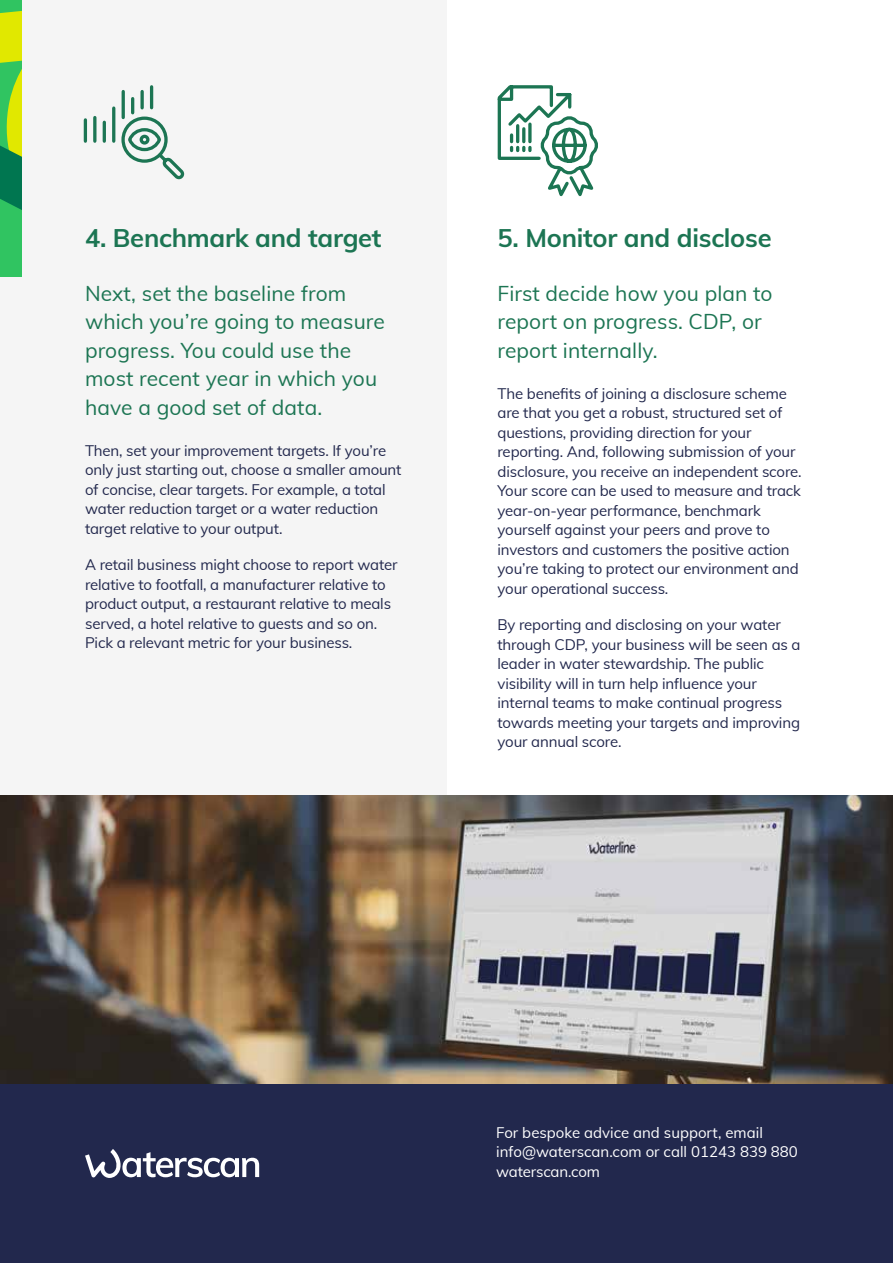
<style>
.page{position:relative;width:893px;height:1263px;background:#fff}
.page>*{position:absolute;margin:0;border:0;box-sizing:border-box;transform-origin:0 0}
.t1{font:700 25.5px "Muli";letter-spacing:-.01em;color:#1c7553}
.t2{font:21px/28.5px "Muli";letter-spacing:.005em;color:#1c7553}
.t3{font:15px/19.5px "Muli";letter-spacing:-.01em;color:#22284d}
.t4{font:15px/19.5px "Muli";color:#fff}
</style>
<div class="page">
<div style="left:0;top:0;width:446px;height:795px;background:#f5f5f5"></div>
<img style="left:0;top:795px;width:893px;height:289px">
<div style="left:0;top:0;width:21px;height:276px;background:#30c461"></div>
<svg style="left:0;top:11px;width:21px;height:199px"></svg>
<div style="left:0;top:1084px;width:893px;height:179px;background:#22284d"></div>
<svg style="left:85px;top:1149px;width:174px;height:29px"></svg>
<svg style="left:83px;top:85px;width:102px;height:95px"></svg>
<svg style="left:497px;top:85px;width:101px;height:112px"></svg>
<h1 class="t1" style="left:85px;top:219px;width:298px">4. Benchmark and target</h1>
<h2 class="t2" style="left:85px;top:278px;width:301px">Next, set the baseline from which you’re going to measure progress. You could use the most recent year in which you have a good set of data.</h2>
<p class="t3" style="left:85px;top:440px;width:318px">Then, set your improvement targets. If you’re only just starting out, choose a smaller amount of concise, clear targets. For example, a total water reduction target or a water reduction target relative to your output.</p>
<p class="t3" style="left:85px;top:554px;width:314px">A retail business might choose to report water relative to footfall, a manufacturer relative to product output, a restaurant relative to meals served, a hotel relative to guests and so on.<br>Pick a relevant metric for your business.</p>
<h1 class="t1" style="left:497px;top:219px;width:276px">5. Monitor and disclose</h1>
<h2 class="t2" style="left:497px;top:278px;width:277px">First decide how you plan to report on progress. CDP, or report internally.</h2>
<p class="t3" style="left:497px;top:383px;width:306px">The benefits of joining a disclosure scheme are that you get a robust, structured set of questions, providing direction for your reporting. And, following submission of your disclosure, you receive an independent score.<br>Your score can be used to measure and track year-on-year performance, benchmark yourself against your peers and prove to investors and customers the positive action you’re taking to protect our environment and your operational success.</p>
<p class="t3" style="left:497px;top:614px;width:305px">By reporting and disclosing on your water through CDP, your business will be seen as a leader in water stewardship. The public visibility will in turn help influence your internal teams to make continual progress towards meeting your targets and improving your annual score.</p>
<p class="t4" style="left:496px;top:1122px;width:303px">For bespoke advice and support, email info@waterscan.com or call 01243 839 880 waterscan.com</p>
</div>
